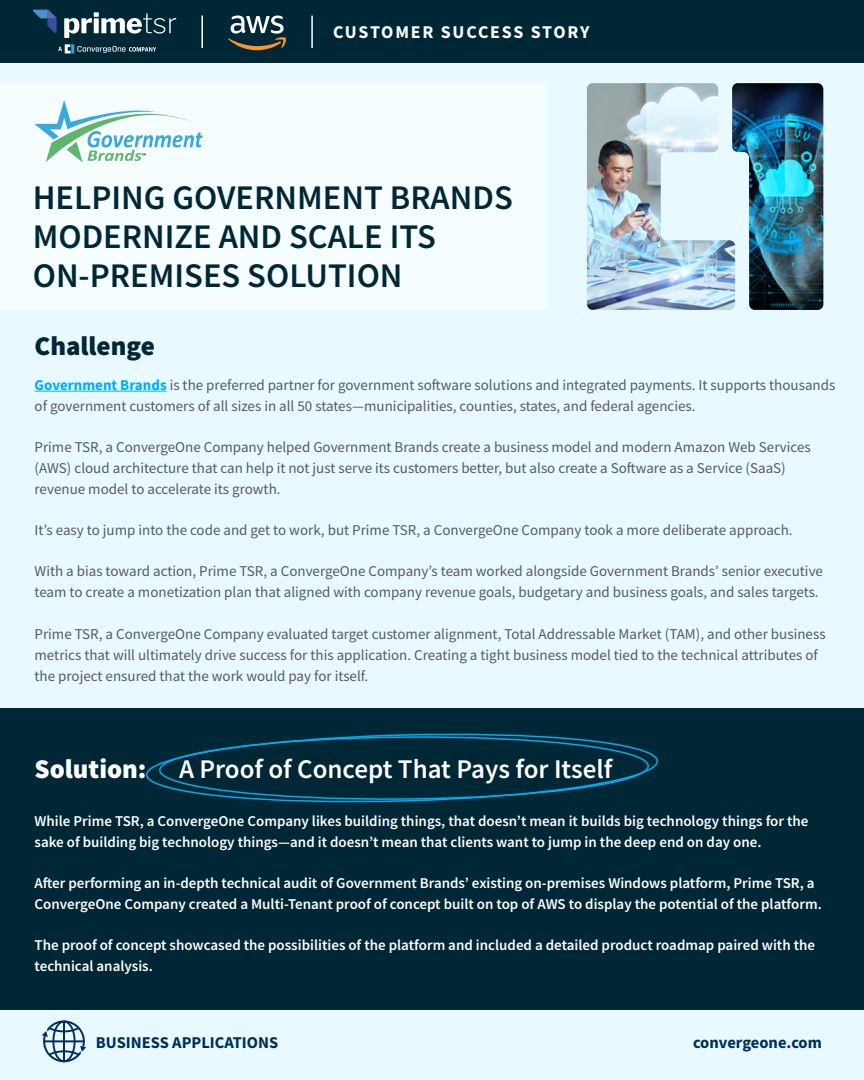
<style>
.page{position:relative;width:864px;height:1080px;background:#fff}
.page>*{position:absolute;margin:0;border:0;box-sizing:border-box;transform-origin:0 0}
.t1{font:600 34.5px/39px "Source Sans Pro";color:#002736}
.t2{font:600 27px "Source Sans Pro";color:#fff}
.t3{font:900 27px "Source Sans Pro";color:#002736}
.t4{font:700 18px "Source Sans Pro";letter-spacing:.09em;color:#fff}
.t5{font:700 16.5px "Source Sans Pro";color:#002d5b}
.t6{font:15px/21px "Source Sans Pro";color:#5a5a5b}
.t7{font:600 15px/21px "Source Sans Pro";color:#fff}
.s1{font-weight:700;color:#00aeef}
.s2{font-weight:900}
</style>
<div class="page">
<div style="left:0;top:1px;width:864px;height:1079px;background:#e8f9ff"></div>
<svg style="left:42px;top:1020px;width:44px;height:43px"></svg>
<hr style="left:35px;top:391px;width:132px;height:1px;background:#00aeef">
<div style="left:0;top:83px;width:546px;height:227px;background:#f5fdff"></div>
<div style="left:0;top:708px;width:864px;height:302px;background:#002736"></div>
<img style="left:587px;top:83px;width:145px;height:227px">
<img style="left:732px;top:83px;width:91px;height:227px">
<svg style="left:145px;top:733px;width:513px;height:70px"></svg>
<div style="left:0;top:0;width:864px;height:63px;background:#002736"></div>
<svg style="left:34px;top:100px;width:169px;height:62px"></svg>
<hr style="left:311px;top:16px;width:2px;height:32px;background:#fff">
<svg style="left:228px;top:16px;width:58px;height:34px"></svg>
<hr style="left:201px;top:16px;width:2px;height:32px;background:#fff">
<svg style="left:58px;top:44px;width:98px;height:9px"></svg>
<svg style="left:64px;top:12px;width:112px;height:26px"></svg>
<svg style="left:33px;top:10px;width:23px;height:23px"></svg>
<p class="t4" style="left:333px;top:20px;width:258px">CUSTOMER SUCCESS STORY</p>
<h1 class="t1" style="left:33px;top:178px;width:482px">HELPING GOVERNMENT BRANDS<br>MODERNIZE AND SCALE ITS<br>ON-PREMISES SOLUTION</h1>
<h2 class="t3" style="left:35px;top:327px;width:122px">Challenge</h2>
<p class="t6" style="left:35px;top:374px;width:802px"><span class="s1">Government Brands</span> is the preferred partner for government software solutions and integrated payments. It supports thousands of government customers of all sizes in all 50 states—municipalities, counties, states, and federal agencies.</p>
<p class="t6" style="left:35px;top:436px;width:778px">Prime TSR, a ConvergeOne Company helped Government Brands create a business model and modern Amazon Web Services (AWS) cloud architecture that can help it not just serve its customers better, but also create a Software as a Service (SaaS) revenue model to accelerate its growth.</p>
<p class="t6" style="left:35px;top:520px;width:760px">It’s easy to jump into the code and get to work, but Prime TSR, a ConvergeOne Company took a more deliberate approach.</p>
<p class="t6" style="left:35px;top:561px;width:790px">With a bias toward action, Prime TSR, a ConvergeOne Company’s team worked alongside Government Brands’ senior executive team to create a monetization plan that aligned with company revenue goals, budgetary and business goals, and sales targets.</p>
<p class="t6" style="left:35px;top:623px;width:793px">Prime TSR, a ConvergeOne Company evaluated target customer alignment, Total Addressable Market (TAM), and other business metrics that will ultimately drive success for this application. Creating a tight business model tied to the technical attributes of the project ensured that the work would pay for itself.</p>
<h2 class="t2" style="left:35px;top:751px;width:579px"><span class="s2">Solution:</span> A Proof of Concept That Pays for Itself</h2>
<p class="t7" style="left:35px;top:810px;width:775px">While Prime TSR, a ConvergeOne Company likes building things, that doesn’t mean it builds big technology things for the sake of building big technology things—and it doesn’t mean that clients want to jump in the deep end on day one.</p>
<p class="t7" style="left:35px;top:872px;width:789px">After performing an in-depth technical audit of Government Brands’ existing on-premises Windows platform, Prime TSR, a<br>ConvergeOne Company created a Multi-Tenant proof of concept built on top of AWS to display the potential of the platform.</p>
<p class="t7" style="left:35px;top:935px;width:782px">The proof of concept showcased the possibilities of the platform and included a detailed product roadmap paired with the technical analysis.</p>
<p class="t5" style="left:96px;top:1031px;width:184px">BUSINESS APPLICATIONS</p>
<p class="t5" style="left:693px;top:1032px;width:130px">convergeone.com</p>
</div>
